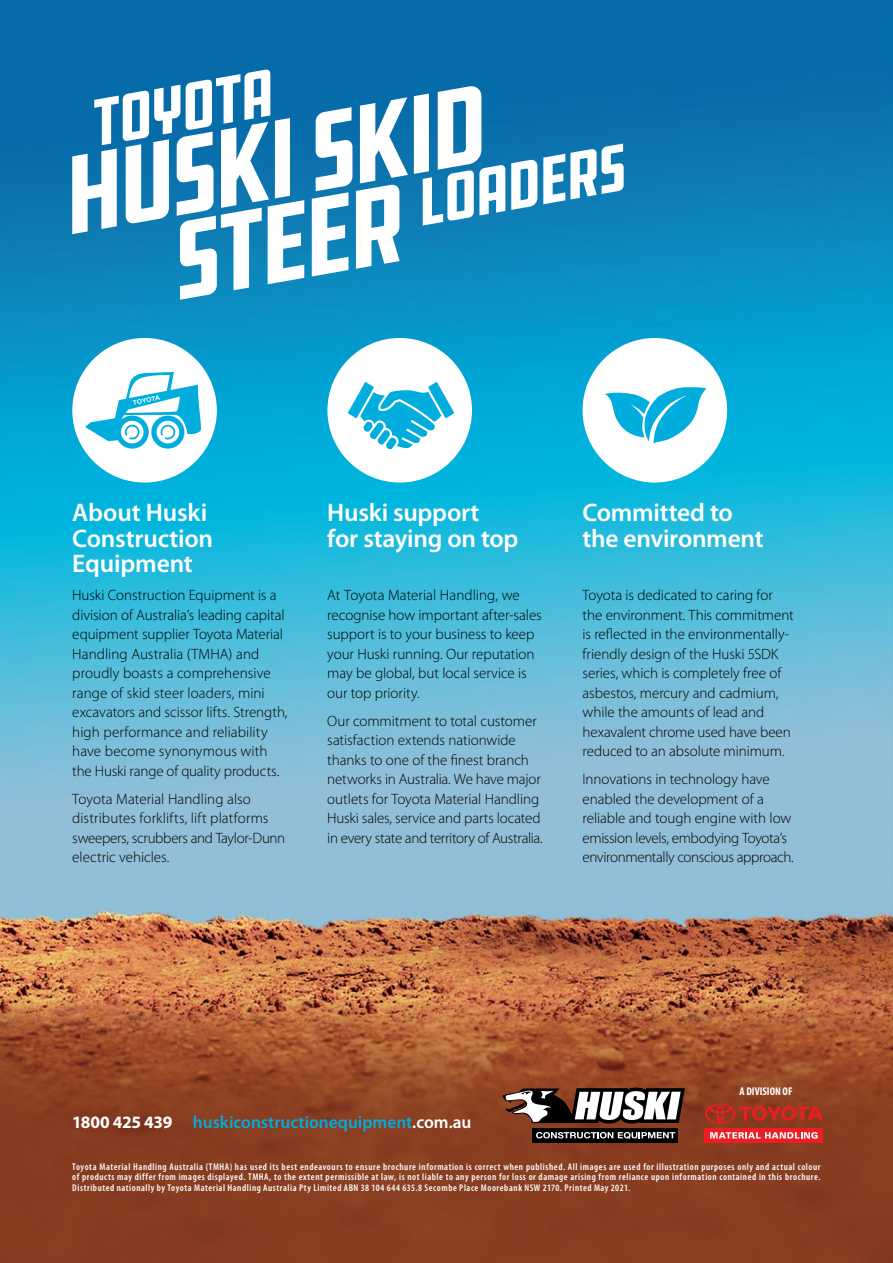
<style>
.page{position:relative;width:893px;height:1263px;background:#fff}
.page>*{position:absolute;margin:0;border:0;box-sizing:border-box;transform-origin:0 0}
.t1{font:italic condensed 113.4px "DDC Hardware";color:#fff}
.t2{font:italic condensed 68.1px "DDC Hardware";color:#fff}
.t3{font:600 25.5px/25.5px "Myriad Pro";letter-spacing:-.01em;color:#fff}
.t4{font:600 17.4px "Myriad Pro";color:#00addd}
.t5{font:300 15px/19.5px "Myriad Pro";letter-spacing:-.005em;color:#000}
.t6{font:700 condensed 11.25px "Myriad Pro";color:#fff}
.t7{font:600 condensed 9.75px/10.5px "Myriad Pro";letter-spacing:.06em;color:#fff;text-align:justify}
.s1{font-size:113.4px}
.s2{font-weight:700;color:#fff}
.s3{color:#fff}
</style>
<div class="page">
<img style="left:0;top:0;width:893px;height:1263px">
<div style="left:72px;top:338px;width:145px;height:145px;background:#fff;border-radius:50%"></div>
<svg style="left:85px;top:372px;width:116px;height:77px"></svg>
<div style="left:327px;top:338px;width:145px;height:145px;background:#fff;border-radius:50%"></div>
<svg style="left:348px;top:382px;width:106px;height:67px"></svg>
<div style="left:583px;top:338px;width:144px;height:145px;background:#fff;border-radius:50%"></div>
<svg style="left:605px;top:387px;width:101px;height:57px"></svg>
<div style="left:532px;top:1127px;width:146px;height:15px;background:#000"></div>
<svg style="left:503px;top:1087px;width:182px;height:36px"></svg>
<svg style="left:536px;top:1132px;width:139px;height:7px"></svg>
<svg style="left:705px;top:1103px;width:118px;height:20px;background:#a83121"></svg>
<div style="left:705px;top:1128px;width:118px;height:14px;background:#ed1d24"></div>
<svg style="left:710px;top:1132px;width:108px;height:7px"></svg>
<h2 class="t2" style="left:82px;top:83px;width:187px;rotate:-10deg">toyota</h2>
<h1 class="t1" style="left:45px;top:130px;width:435px;rotate:-10deg">Huski skid</h1>
<h2 class="t2" style="left:157px;top:207px;width:468px;rotate:-10deg"><span class="s1">steer</span> loaders</h2>
<h3 class="t3" style="left:72px;top:499px;width:142px">About Huski<br>Construction<br>Equipment</h3>
<h3 class="t3" style="left:327px;top:499px;width:193px">Huski support<br>for staying on top</h3>
<h3 class="t3" style="left:583px;top:499px;width:183px">Committed to the environment</h3>
<p class="t5" style="left:72px;top:585px;width:217px">Huski Construction Equipment is a division of Australia’s leading capital equipment supplier Toyota Material Handling Australia (TMHA) and proudly boasts a comprehensive range of skid steer loaders, mini excavators and scissor lifts. Strength, high performance and reliability have become synonymous with the Huski range of quality products.</p>
<p class="t5" style="left:72px;top:789px;width:214px">Toyota Material Handling also distributes forklifts, lift platforms sweepers, scrubbers and Taylor-Dunn electric vehicles.</p>
<p class="t5" style="left:327px;top:585px;width:216px">At Toyota Material Handling, we recognise how important after-sales support is to your business to keep your Huski running. Our reputation may be global, but local service is our top priority.</p>
<p class="t5" style="left:327px;top:711px;width:217px">Our commitment to total customer satisfaction extends nationwide thanks to one of the finest branch networks in Australia. We have major outlets for Toyota Material Handling Huski sales, service and parts located in every state and territory of Australia.</p>
<p class="t5" style="left:583px;top:585px;width:213px">Toyota is dedicated to caring for the environment. This commitment is reflected in the environmentally&shy;friendly design of the Huski 5SDK series, which is completely free of asbestos, mercury and cadmium, while the amounts of lead and hexavalent chrome used have been reduced to an absolute minimum.</p>
<p class="t5" style="left:583px;top:769px;width:213px">Innovations in technology have enabled the development of a reliable and tough engine with low emission levels, embodying Toyota’s environmentally conscious approach.</p>
<p class="t4" style="left:72px;top:1111px;width:401px"><span class="s2">1800 425 439</span> huskiconstructionequipment<span class="s3">.com.au</span></p>
<p class="t6" style="left:740px;top:1084px;width:54px">A DIVISION OF</p>
<p class="t7" style="left:72px;top:1161px;width:750px">Toyota Material Handling Australia (TMHA) has used its best endeavours to ensure brochure information is correct when published. All images are used for illustration purposes only and actual colour of products may differ from images displayed. TMHA, to the extent permissible at law, is not liable to any person for loss or damage arising from reliance upon information contained in this brochure.<br>Distributed nationally by Toyota Material Handling Australia Pty Limited ABN 38 104 644 635.8 Secombe Place Moorebank NSW 2170. Printed May 2021.</p>
</div>
